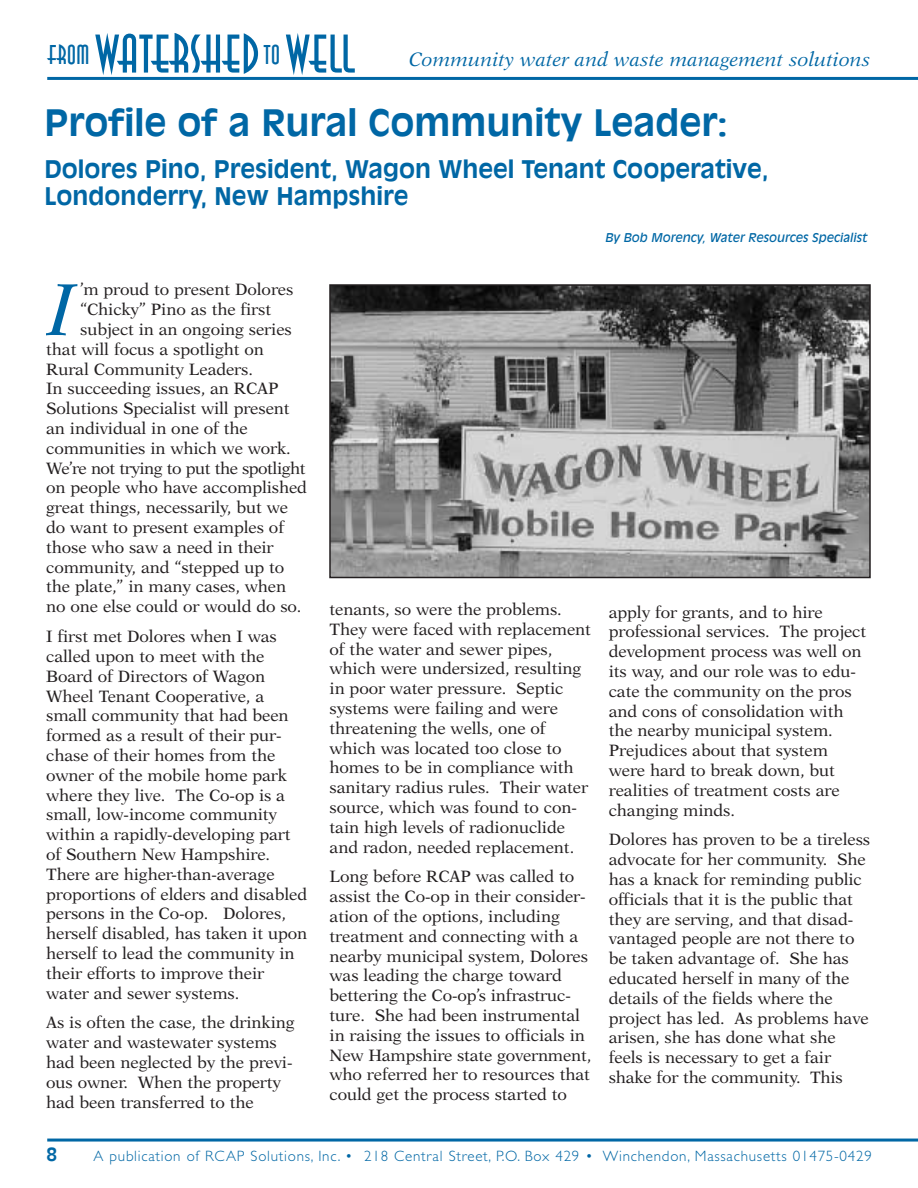
<style>
.page{position:relative;width:918px;height:1188px;background:#fff}
.page>*{position:absolute;margin:0;border:0;box-sizing:border-box;transform-origin:0 0}
.t1{font:italic 73.65px "New Aster";color:#0067a5}
.t2{font:54px "Anna";color:#0067a5}
.t3{font:700 36px "Antique Olive";color:#0067a5}
.t4{font:700 24px/27px "Antique Olive";color:#0067a5}
.t5{font:italic 19.5px "New Aster";color:#0067a5}
.t6{font:700 18px "Antique Olive";color:#0067a5}
.t7{font:16.5px/19.8px "New Aster";letter-spacing:-.005em;color:#231f20}
.t8{font:16.5px "New Aster";letter-spacing:-.03em;color:#231f20}
.t9{font:300 15px "Gill Sans";letter-spacing:.05em;color:#0067a5}
.t10{font:italic 12px "Antique Olive";color:#0067a5}
</style>
<div class="page">
<hr style="left:47px;top:77px;width:871px;height:3px;background:#0067a5">
<hr style="left:47px;top:1139px;width:871px;height:3px;background:#0067a5">
<img style="left:332px;top:287px;width:536px;height:288px">
<div style="left:329px;top:284px;width:542px;height:294px;border:2px solid #231f20"></div>
<h2 class="t2" style="left:48px;top:22px;width:307px"><sup>FROM</sup> WATERSHED <sup>TO</sup> WELL</h2>
<p class="t5" style="left:409px;top:51px;width:463px">Community water and waste management solutions</p>
<h3 class="t3" style="left:45px;top:108px;width:684px">Profile of a Rural Community Leader:</h3>
<h3 class="t4" style="left:45px;top:157px;width:725px">Dolores Pino, President, Wagon Wheel Tenant Cooperative,<br>Londonderry, New Hampshire</h3>
<p class="t10" style="left:605px;top:233px;width:263px">By Bob Morency, Water Resources Specialist</p>
<h1 class="t1" style="left:47px;top:278px;width:31px">I</h1>
<p class="t7" style="left:80px;top:281px;width:215px">’m proud to present Dolores</p>
<p class="t7" style="left:80px;top:301px;width:193px">“Chicky” Pino as the first</p>
<p class="t7" style="left:80px;top:321px;width:213px">subject in an ongoing series</p>
<p class="t7" style="left:46px;top:340px;width:219px">that will focus a spotlight on</p>
<p class="t7" style="left:46px;top:360px;width:208px">Rural Community Leaders.</p>
<p class="t7" style="left:46px;top:380px;width:234px">In succeeding issues, an RCAP</p>
<p class="t7" style="left:46px;top:400px;width:245px">Solutions Specialist will present</p>
<p class="t7" style="left:46px;top:420px;width:203px">an individual in one of the</p>
<p class="t7" style="left:46px;top:439px;width:246px">communities in which we work.</p>
<p class="t8" style="left:46px;top:461px;width:261px">We’re not trying to put the spotlight</p>
<p class="t7" style="left:46px;top:479px;width:262px">on people who have accomplished</p>
<p class="t7" style="left:46px;top:499px;width:243px">great things, necessarily, but we</p>
<p class="t7" style="left:46px;top:519px;width:239px">do want to present examples of</p>
<p class="t7" style="left:46px;top:538px;width:229px">those who saw a need in their</p>
<p class="t7" style="left:46px;top:558px;width:240px">community, and “stepped up to</p>
<p class="t7" style="left:46px;top:578px;width:241px">the plate,” in many cases, when</p>
<p class="t7" style="left:46px;top:598px;width:257px">no one else could or would do so.</p>
<p class="t7" style="left:46px;top:628px;width:262px">I first met Dolores when I was called upon to meet with the<br>Board of Directors of Wagon<br>Wheel Tenant Cooperative, a small community that had been formed as a result of their pur&shy;chase of their homes from the owner of the mobile home park where they live. The Co-op is a small, low-income community within a rapidly-developing part of Southern New Hampshire.<br>There are higher-than-average proportions of elders and disabled persons in the Co-op. Dolores, herself disabled, has taken it upon herself to lead the community in their efforts to improve their water and sewer systems.</p>
<p class="t7" style="left:46px;top:1014px;width:250px">As is often the case, the drinking water and wastewater systems had been neglected by the previ&shy;ous owner. When the property had been transferred to the</p>
<p class="t7" style="left:330px;top:601px;width:263px">tenants, so were the problems.<br>They were faced with replacement of the water and sewer pipes, which were undersized, resulting in poor water pressure. Septic systems were failing and were threatening the wells, one of which was located too close to homes to be in compliance with sanitary radius rules. Their water source, which was found to con&shy;tain high levels of radionuclide and radon, needed replacement.</p>
<p class="t7" style="left:330px;top:868px;width:263px">Long before RCAP was called to assist the Co-op in their consider&shy;ation of the options, including treatment and connecting with a nearby municipal system, Dolores was leading the charge toward bettering the Co-op’s infrastruc&shy;ture. She had been instrumental in raising the issues to officials in<br>New Hampshire state government, who referred her to resources that could get the process started to</p>
<p class="t7" style="left:609px;top:603px;width:259px">apply for grants, and to hire professional services. The project development process was well on its way, and our role was to edu&shy;cate the community on the pros and cons of consolidation with the nearby municipal system.<br>Prejudices about that system were hard to break down, but realities of treatment costs are changing minds.</p>
<p class="t7" style="left:609px;top:831px;width:263px">Dolores has proven to be a tireless advocate for her community. She has a knack for reminding public officials that it is the public that they are serving, and that disad&shy;vantaged people are not there to be taken advantage of. She has educated herself in many of the details of the fields where the project has led. As problems have arisen, she has done what she feels is necessary to get a fair shake for the community. This</p>
<p class="t6" style="left:47px;top:1147px;width:12px">8</p>
<p class="t9" style="left:93px;top:1150px;width:780px">A publication of RCAP Solutions, Inc. • 218 Central Street, P.O. Box 429 • Winchendon, Massachusetts 01475-0429</p>
</div>
